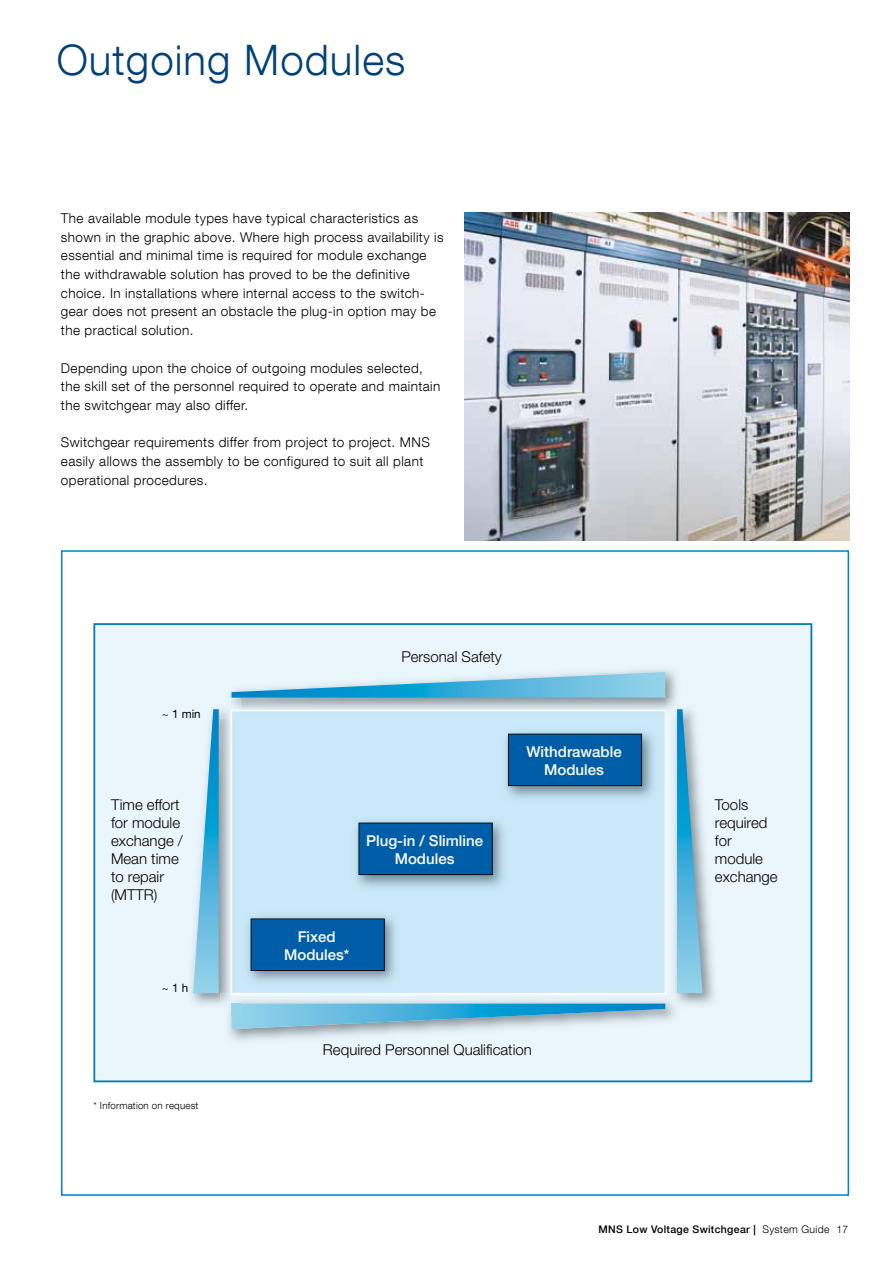
<style>
.page{position:relative;width:893px;height:1263px;background:#fff}
.page>*{position:absolute;margin:0;border:0;box-sizing:border-box;transform-origin:0 0}
.t1{font:300 42px "ABB Neue Helvetica";letter-spacing:.025em;color:#004178}
.t2{font:300 15px/18px "Helvetica Neue";color:#000}
.t3{font:500 15px/18px "Helvetica Neue";color:#fff;text-align:center}
.t4{font:300 13.5px/18.8px "ABB Neue Helvetica";letter-spacing:.03em;color:#000}
.t5{font:11.7px "Helvetica Neue";color:#000}
.t6{font:500 10.5px "ABB Neue Helvetica";letter-spacing:.03em;color:#000}
.t7{font:300 9.75px "ABB Neue Helvetica";letter-spacing:.02em;color:#000}
.s1{font-weight:300}
</style>
<div class="page">
<div style="left:94px;top:624px;width:717px;height:457px;background:#ebf6fc"></div>
<div style="left:231px;top:718px;width:435px;height:275px;background:#c9e9f8"></div>
<img style="left:497px;top:723px;width:167px;height:84px">
<div style="left:508px;top:734px;width:134px;height:52px;background:#005ea8"></div>
<img style="left:349px;top:812px;width:165px;height:84px">
<svg style="left:358px;top:822px;width:135px;height:53px;background:#025ba1"></svg>
<img style="left:241px;top:909px;width:165px;height:83px">
<svg style="left:251px;top:918px;width:134px;height:53px;background:#015ba1"></svg>
<img style="left:229px;top:993px;width:445px;height:48px">
<img style="left:241px;top:993px;width:425px;height:1px">
<img style="left:240px;top:670px;width:437px;height:48px">
<img style="left:241px;top:710px;width:425px;height:8px">
<svg style="left:231px;top:672px;width:434px;height:26px"></svg>
<img style="left:191px;top:709px;width:39px;height:296px">
<img style="left:231px;top:719px;width:9px;height:274px">
<img style="left:220px;top:993px;width:20px;height:22px">
<svg style="left:231px;top:1003px;width:434px;height:26px;background:#79bcd7"></svg>
<img style="left:220px;top:698px;width:20px;height:20px">
<svg style="left:231px;top:710px;width:9px;height:8px"></svg>
<svg style="left:193px;top:709px;width:26px;height:284px"></svg>
<img style="left:674px;top:718px;width:40px;height:287px">
<img style="left:667px;top:993px;width:20px;height:22px">
<img style="left:667px;top:698px;width:10px;height:20px">
<svg style="left:677px;top:709px;width:26px;height:284px;background:#78bbd7"></svg>
<div style="left:93px;top:623px;width:719px;height:459px;border:2px solid #0078bb"></div>
<img style="left:464px;top:213px;width:385px;height:328px">
<h1 class="t1" style="left:57px;top:34px;width:350px">Outgoing Modules</h1>
<p class="t4" style="left:61px;top:208px;width:384px">The available module types have typical characteristics as shown in the graphic above. Where high process availability is essential and minimal time is required for module exchange the withdrawable solution has proved to be the definitive choice. In installations where internal access to the switch&shy;gear does not present an obstacle the plug-in option may be the practical solution.</p>
<p class="t4" style="left:61px;top:358px;width:381px">Depending upon the choice of outgoing modules selected, the skill set of the personnel required to operate and maintain the switchgear may also differ.</p>
<p class="t4" style="left:61px;top:433px;width:370px">Switchgear requirements differ from project to project. MNS easily allows the assembly to be configured to suit all plant operational procedures.</p>
<p class="t5" style="left:162px;top:707px;width:40px">~ 1 min</p>
<p class="t2" style="left:401px;top:648px;width:102px">Personal Safety</p>
<p class="t3" style="left:526px;top:743px;width:97px">Withdrawable<br>Modules</p>
<p class="t2" style="left:111px;top:795px;width:73px">Time effort for module exchange /<br>Mean time to repair (MTTR)</p>
<p class="t2" style="left:715px;top:795px;width:64px">Tools required for module exchange</p>
<p class="t3" style="left:366px;top:832px;width:118px">Plug-in / Slimline<br>Modules</p>
<p class="t5" style="left:162px;top:981px;width:28px">~ 1 h</p>
<p class="t7" style="left:93px;top:1100px;width:107px">* Information on request</p>
<p class="t3" style="left:284px;top:928px;width:67px">Fixed<br>Modules*</p>
<p class="t2" style="left:323px;top:1040px;width:210px">Required Personnel Qualification</p>
<p class="t6" style="left:599px;top:1223px;width:251px">MNS Low Voltage Switchgear | <span class="s1">System Guide 17</span></p>
</div>
